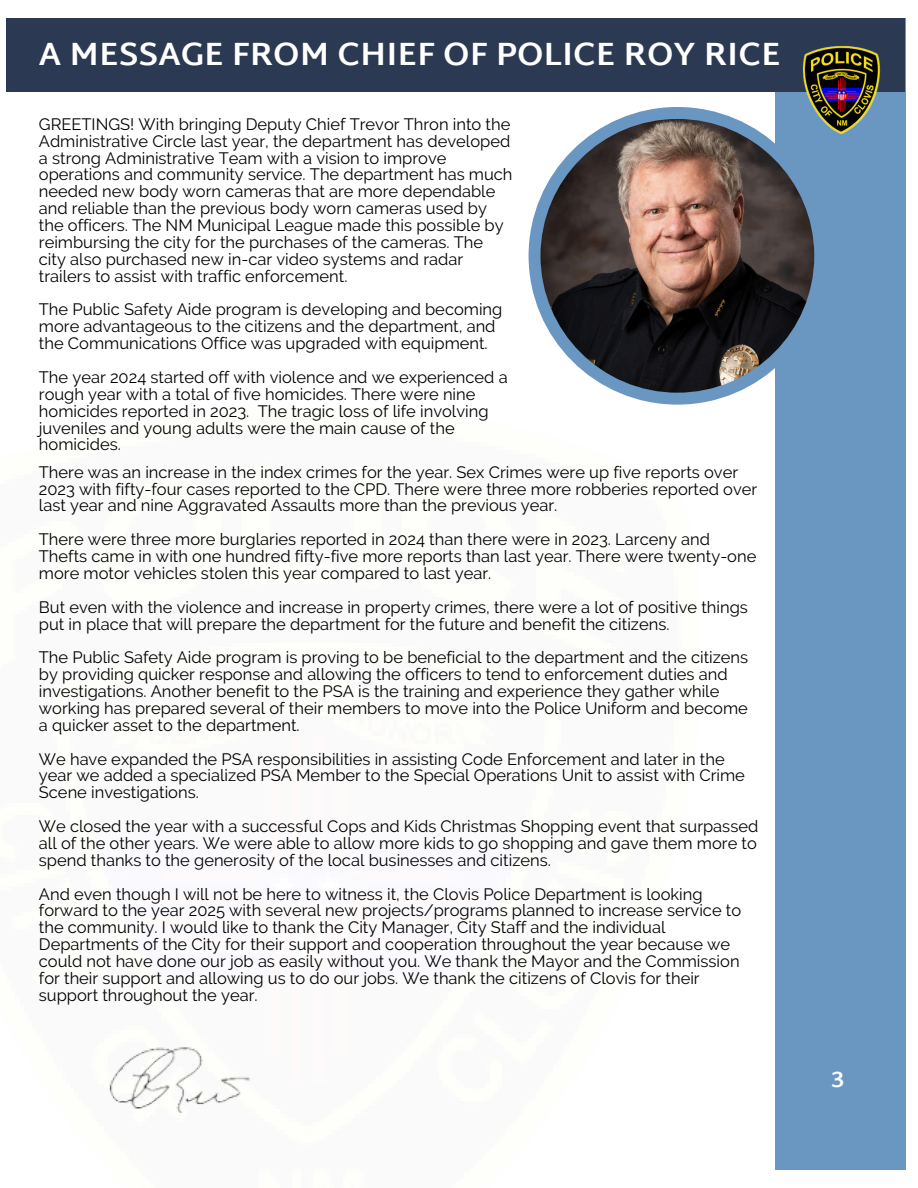
<style>
.page{position:relative;width:918px;height:1188px;background:#fff}
.page>*{position:absolute;margin:0;border:0;box-sizing:border-box;transform-origin:0 0}
.t1{font:700 33px "Martel Sans";color:#fff}
.t2{font:700 22.5px "Martel Sans";color:#fff}
.t3{font:16.5px/16.8px "Raleway";color:#000}
</style>
<div class="page">
<div style="left:775px;top:18px;width:130px;height:1152px;background:#6a96c2"></div>
<div style="left:7px;top:18px;width:898px;height:74px;background:#2b3953"></div>
<img style="left:803px;top:46px;width:77px;height:88px">
<div style="left:529px;top:107px;width:297px;height:298px;background:#6a96c2;border-radius:50%"></div>
<img style="left:541px;top:119px;width:273px;height:274px;border-radius:50%">
<img style="left:109px;top:1047px;width:141px;height:66px">
<p class="t1" style="left:39px;top:35px;width:743px">A MESSAGE FROM CHIEF OF POLICE ROY RICE</p>
<p class="t3" style="left:39px;top:116px;width:475px">GREETINGS! With bringing Deputy Chief Trevor Thron into the Administrative Circle last year, the department has developed a strong Administrative Team with a vision to improve operations and community service. The department has much needed new body worn cameras that are more dependable and reliable than the previous body worn cameras used by the officers. The NM Municipal League made this possible by reimbursing the city for the purchases of the cameras. The city also purchased new in-car video systems and radar trailers to assist with traffic enforcement.</p>
<p class="t3" style="left:39px;top:301px;width:465px">The Public Safety Aide program is developing and becoming more advantageous to the citizens and the department, and the Communications Office was upgraded with equipment.</p>
<p class="t3" style="left:39px;top:369px;width:470px">The year 2024 started off with violence and we experienced a rough year with a total of five homicides. There were nine homicides reported in 2023. The tragic loss of life involving juveniles and young adults were the main cause of the homicides.</p>
<p class="t3" style="left:39px;top:463px;width:720px">There was an increase in the index crimes for the year. Sex Crimes were up five reports over<br>2023 with fifty-four cases reported to the CPD. There were three more robberies reported over last year and nine Aggravated Assaults more than the previous year.</p>
<p class="t3" style="left:39px;top:531px;width:719px">There were three more burglaries reported in 2024 than there were in 2023. Larceny and<br>Thefts came in with one hundred fifty-five more reports than last year. There were twenty-one more motor vehicles stolen this year compared to last year.</p>
<p class="t3" style="left:39px;top:598px;width:710px">But even with the violence and increase in property crimes, there were a lot of positive things put in place that will prepare the department for the future and benefit the citizens.</p>
<p class="t3" style="left:39px;top:649px;width:711px">The Public Safety Aide program is proving to be beneficial to the department and the citizens by providing quicker response and allowing the officers to tend to enforcement duties and investigations. Another benefit to the PSA is the training and experience they gather while working has prepared several of their members to move into the Police Uniform and become a quicker asset to the department.</p>
<p class="t3" style="left:39px;top:750px;width:708px">We have expanded the PSA responsibilities in assisting Code Enforcement and later in the year we added a specialized PSA Member to the Special Operations Unit to assist with Crime<br>Scene investigations.</p>
<p class="t3" style="left:39px;top:818px;width:721px;text-align:justify">We closed the year with a successful Cops and Kids Christmas Shopping event that surpassed all of the other years. We were able to allow more kids to go shopping and gave them more to spend thanks to the generosity of the local businesses and citizens.</p>
<p class="t3" style="left:39px;top:885px;width:704px">And even though I will not be here to witness it, the Clovis Police Department is looking forward to the year 2025 with several new projects/programs planned to increase service to the community. I would like to thank the City Manager, City Staff and the individual Departments of the City for their support and cooperation throughout the year because we could not have done our job as easily without you. We thank the Mayor and the Commission for their support and allowing us to do our jobs. We thank the citizens of Clovis for their support throughout the year.</p>
<p class="t2" style="left:831px;top:1066px;width:15px">3</p>
</div>
